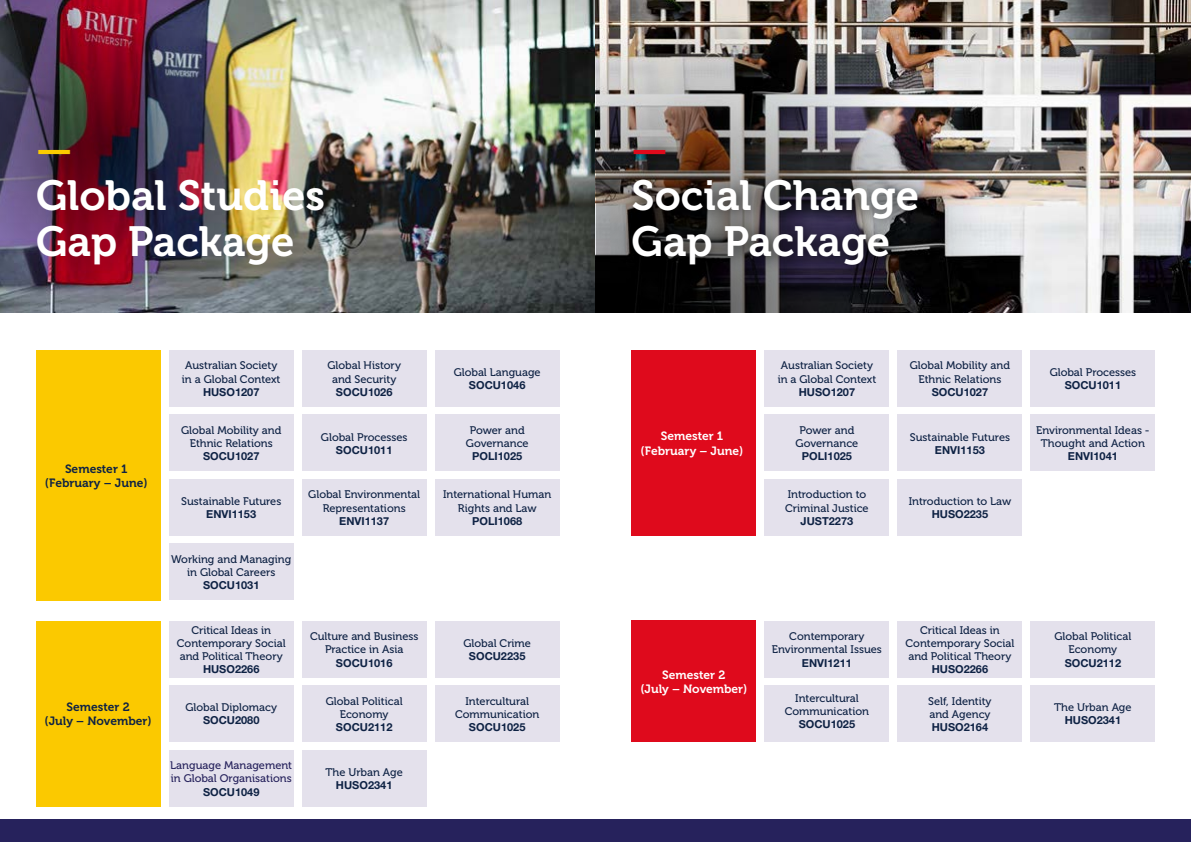
<style>
.page{position:relative;width:1191px;height:842px;background:#fff}
.page>*{position:absolute;margin:0;border:0;box-sizing:border-box;transform-origin:0 0}
.t1{font:42px/46px "Museo 700";color:#fff}
.t2{font:42px "Museo 700";color:#fbcb00}
.t3{font:42px "Museo 700";color:#df0a1c}
.t4{font:12px/14.4px "Museo 700";color:#0e2244;text-align:center}
.t5{font:12px/14.4px "Museo 700";color:#fff;text-align:center}
.t6{font:11px/13.2px "Museo 500";color:#0e2244;text-align:center}
.t7{font:700 11px "Helvetica Neue LT Pro";color:#0e2244}
.t8{font:11px/13.2px "Museo 500";color:#26225c}
</style>
<div class="page">
<div style="left:169px;top:750px;width:124px;height:56px;background:#e4e1ec"></div>
<div style="left:169px;top:350px;width:124px;height:57px;background:#e4e1ec"></div>
<div style="left:169px;top:415px;width:124px;height:56px;background:#e4e1ec"></div>
<div style="left:169px;top:479px;width:124px;height:57px;background:#e4e1ec"></div>
<div style="left:169px;top:544px;width:124px;height:56px;background:#e4e1ec"></div>
<div style="left:302px;top:350px;width:124px;height:57px;background:#e4e1ec"></div>
<div style="left:302px;top:415px;width:124px;height:56px;background:#e4e1ec"></div>
<div style="left:302px;top:479px;width:124px;height:57px;background:#e4e1ec"></div>
<div style="left:435px;top:350px;width:124px;height:57px;background:#e4e1ec"></div>
<div style="left:435px;top:415px;width:124px;height:56px;background:#e4e1ec"></div>
<div style="left:435px;top:479px;width:124px;height:57px;background:#e4e1ec"></div>
<div style="left:169px;top:621px;width:124px;height:56px;background:#e4e1ec"></div>
<div style="left:169px;top:685px;width:124px;height:57px;background:#e4e1ec"></div>
<div style="left:302px;top:621px;width:124px;height:56px;background:#e4e1ec"></div>
<div style="left:302px;top:685px;width:124px;height:57px;background:#e4e1ec"></div>
<div style="left:302px;top:750px;width:124px;height:56px;background:#e4e1ec"></div>
<div style="left:435px;top:621px;width:124px;height:56px;background:#e4e1ec"></div>
<div style="left:435px;top:685px;width:124px;height:57px;background:#e4e1ec"></div>
<div style="left:764px;top:350px;width:125px;height:57px;background:#e4e1ec"></div>
<div style="left:764px;top:415px;width:125px;height:56px;background:#e4e1ec"></div>
<div style="left:897px;top:350px;width:125px;height:57px;background:#e4e1ec"></div>
<div style="left:897px;top:415px;width:125px;height:56px;background:#e4e1ec"></div>
<div style="left:764px;top:479px;width:125px;height:57px;background:#e4e1ec"></div>
<div style="left:1030px;top:350px;width:125px;height:57px;background:#e4e1ec"></div>
<div style="left:1030px;top:415px;width:125px;height:56px;background:#e4e1ec"></div>
<div style="left:897px;top:479px;width:125px;height:57px;background:#e4e1ec"></div>
<div style="left:1030px;top:685px;width:125px;height:57px;background:#e4e1ec"></div>
<div style="left:764px;top:621px;width:125px;height:56px;background:#e4e1ec"></div>
<div style="left:764px;top:685px;width:125px;height:57px;background:#e4e1ec"></div>
<div style="left:897px;top:621px;width:125px;height:56px;background:#e4e1ec"></div>
<div style="left:897px;top:685px;width:125px;height:57px;background:#e4e1ec"></div>
<div style="left:1030px;top:621px;width:125px;height:56px;background:#e4e1ec"></div>
<div style="left:0;top:819px;width:1191px;height:23px;background:#26225c"></div>
<img style="left:541px;top:0;width:54px;height:313px">
<img style="left:597px;top:0;width:594px;height:313px">
<img style="left:0;top:0;width:541px;height:313px">
<div style="left:620px;top:136px;width:314px;height:146px;background:#000;opacity:.75"></div>
<div style="left:36px;top:350px;width:124px;height:250px;background:#fbc900"></div>
<div style="left:631px;top:350px;width:125px;height:186px;background:#df0a1c"></div>
<div style="left:36px;top:621px;width:124px;height:185px;background:#fbc900"></div>
<div style="left:631px;top:621px;width:125px;height:121px;background:#df0a1c"></div>
<h1 class="t2" style="left:36px;top:126px;width:38px">—</h1>
<h1 class="t1" style="left:36px;top:173px;width:290px">Global Studies<br>Gap Package</h1>
<h1 class="t3" style="left:631px;top:126px;width:38px">—</h1>
<h1 class="t1" style="left:631px;top:173px;width:289px">Social Change<br>Gap Package</h1>
<p class="t4" style="left:45px;top:461px;width:104px">Semester 1 (February – June)</p>
<p class="t6" style="left:182px;top:359px;width:100px;text-align:left">Australian Society in a Global Context</p>
<p class="t7" style="left:203px;top:385px;width:58px">HUSO1207</p>
<p class="t6" style="left:181px;top:424px;width:102px">Global Mobility and<br>Ethnic Relations</p>
<p class="t7" style="left:203px;top:450px;width:58px">SOCU1027</p>
<p class="t6" style="left:181px;top:495px;width:102px">Sustainable Futures</p>
<p class="t7" style="left:206px;top:507px;width:51px">ENVI1153</p>
<p class="t6" style="left:171px;top:553px;width:121px">Working and Managing in Global Careers</p>
<p class="t7" style="left:203px;top:579px;width:58px">SOCU1031</p>
<p class="t6" style="left:327px;top:359px;width:75px">Global History and Security</p>
<p class="t7" style="left:336px;top:385px;width:58px">SOCU1026</p>
<p class="t6" style="left:321px;top:430px;width:88px">Global Processes</p>
<p class="t7" style="left:336px;top:443px;width:58px">SOCU1011</p>
<p class="t6" style="left:308px;top:488px;width:113px">Global Environmental<br>Representations</p>
<p class="t7" style="left:339px;top:514px;width:51px">ENVI1137</p>
<p class="t6" style="left:454px;top:366px;width:88px">Global Language</p>
<p class="t7" style="left:469px;top:378px;width:58px">SOCU1046</p>
<p class="t6" style="left:466px;top:424px;width:64px">Power and<br>Governance</p>
<p class="t7" style="left:472px;top:450px;width:52px">POLI1025</p>
<p class="t6" style="left:443px;top:488px;width:110px">International Human<br>Rights and Law</p>
<p class="t7" style="left:472px;top:514px;width:52px">POLI1068</p>
<p class="t5" style="left:640px;top:429px;width:104px">Semester 1 (February – June)</p>
<p class="t6" style="left:777px;top:359px;width:100px;text-align:left">Australian Society in a Global Context</p>
<p class="t7" style="left:798px;top:385px;width:58px">HUSO1207</p>
<p class="t6" style="left:795px;top:424px;width:64px">Power and<br>Governance</p>
<p class="t7" style="left:802px;top:450px;width:52px">POLI1025</p>
<p class="t6" style="left:785px;top:488px;width:85px;text-align:left">Introduction to<br>Criminal Justice</p>
<p class="t7" style="left:800px;top:514px;width:54px">JUST2273</p>
<p class="t6" style="left:910px;top:359px;width:102px">Global Mobility and<br>Ethnic Relations</p>
<p class="t7" style="left:931px;top:385px;width:58px">SOCU1027</p>
<p class="t6" style="left:910px;top:430px;width:102px">Sustainable Futures</p>
<p class="t7" style="left:935px;top:443px;width:51px">ENVI1153</p>
<p class="t6" style="left:908px;top:495px;width:104px">Introduction to Law</p>
<p class="t7" style="left:931px;top:507px;width:58px">HUSO2235</p>
<p class="t6" style="left:1049px;top:366px;width:88px">Global Processes</p>
<p class="t7" style="left:1064px;top:378px;width:58px">SOCU1011</p>
<p class="t6" style="left:1036px;top:424px;width:115px">Environmental Ideas -<br>Thought and Action</p>
<p class="t7" style="left:1068px;top:450px;width:51px">ENVI1041</p>
<p class="t4" style="left:45px;top:700px;width:108px">Semester 2<br>(July – November)</p>
<p class="t6" style="left:177px;top:623px;width:110px">Critical Ideas in<br>Contemporary Social and Political Theory</p>
<p class="t7" style="left:203px;top:662px;width:58px">HUSO2266</p>
<p class="t6" style="left:185px;top:701px;width:93px">Global Diplomacy</p>
<p class="t7" style="left:203px;top:714px;width:58px">SOCU2080</p>
<p class="t8" style="left:170px;top:759px;width:123px">Language Management in Global Organisations</p>
<p class="t7" style="left:203px;top:785px;width:58px">SOCU1049</p>
<p class="t6" style="left:310px;top:630px;width:110px">Culture and Business<br>Practice in Asia</p>
<p class="t7" style="left:336px;top:656px;width:58px">SOCU1016</p>
<p class="t6" style="left:326px;top:694px;width:78px">Global Political<br>Economy</p>
<p class="t7" style="left:336px;top:720px;width:58px">SOCU2112</p>
<p class="t6" style="left:325px;top:765px;width:79px">The Urban Age</p>
<p class="t7" style="left:336px;top:778px;width:58px">HUSO2341</p>
<p class="t6" style="left:463px;top:636px;width:69px">Global Crime</p>
<p class="t7" style="left:469px;top:649px;width:58px">SOCU2235</p>
<p class="t6" style="left:455px;top:694px;width:86px">Intercultural<br>Communication</p>
<p class="t7" style="left:469px;top:720px;width:58px">SOCU1025</p>
<p class="t5" style="left:640px;top:667px;width:108px">Semester 2<br>(July – November)</p>
<p class="t6" style="left:772px;top:630px;width:111px">Contemporary<br>Environmental Issues</p>
<p class="t7" style="left:802px;top:656px;width:51px">ENVI1211</p>
<p class="t6" style="left:785px;top:691px;width:86px">Intercultural<br>Communication</p>
<p class="t7" style="left:798px;top:717px;width:58px">SOCU1025</p>
<p class="t6" style="left:905px;top:623px;width:110px">Critical Ideas in<br>Contemporary Social and Political Theory</p>
<p class="t7" style="left:931px;top:662px;width:58px">HUSO2266</p>
<p class="t6" style="left:928px;top:694px;width:65px;text-align:left">Self, Identity and Agency</p>
<p class="t7" style="left:931px;top:720px;width:58px">HUSO2164</p>
<p class="t6" style="left:1054px;top:630px;width:78px">Global Political<br>Economy</p>
<p class="t7" style="left:1064px;top:656px;width:58px">SOCU2112</p>
<p class="t6" style="left:1054px;top:701px;width:79px">The Urban Age</p>
<p class="t7" style="left:1064px;top:714px;width:58px">HUSO2341</p>
</div>
